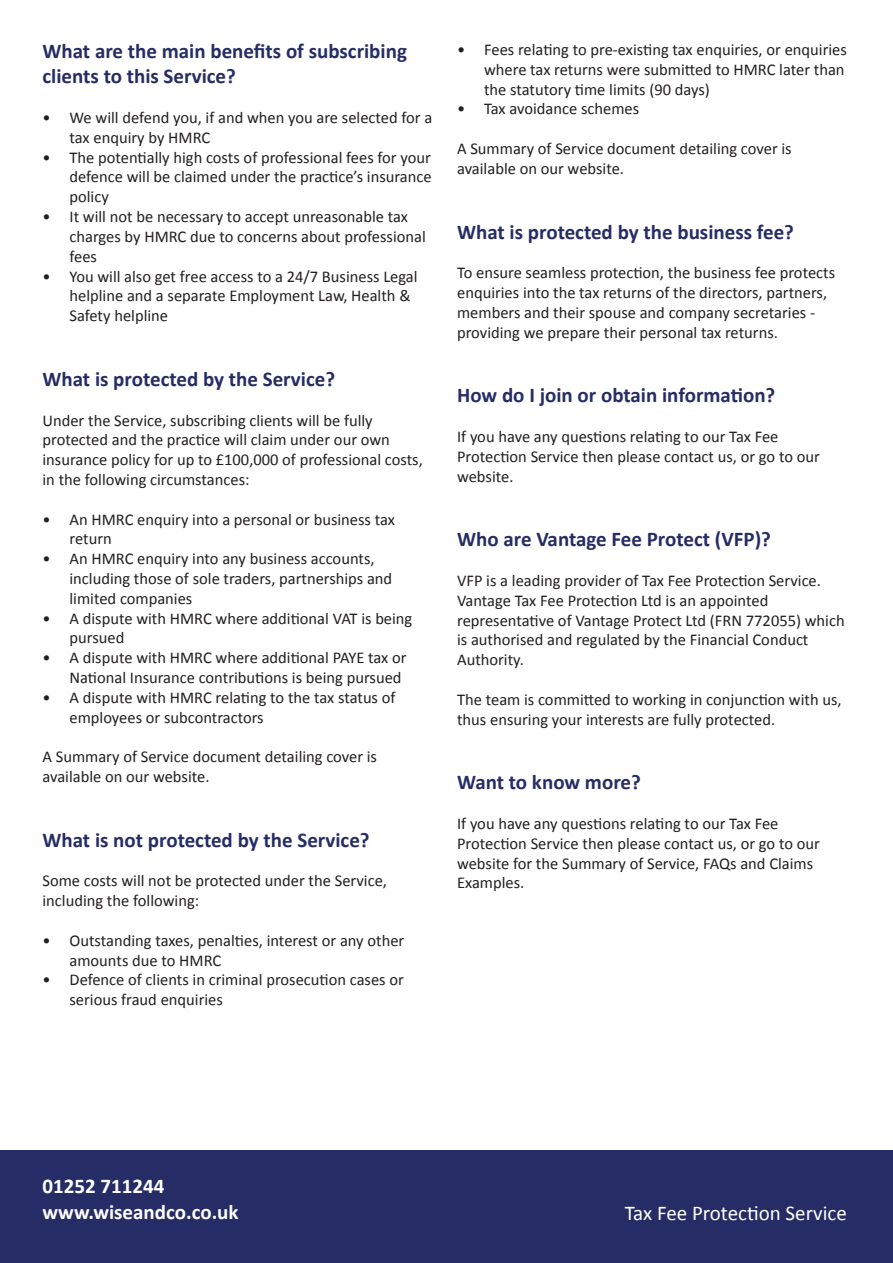
<style>
.page{position:relative;width:893px;height:1263px;background:#fff}
.page>*{position:absolute;margin:0;border:0;box-sizing:border-box;transform-origin:0 0}
.t1{font:700 21px/25.2px "Calibri";color:#262c65}
.t2{font:700 21px "Calibri";color:#fff}
.t3{font:21px "Calibri";color:#fff}
.t4{font:16.5px/19.8px "Calibri";color:#231f20}
</style>
<div class="page">
<div style="left:0;top:1150px;width:893px;height:113px;background:#262c65"></div>
<p class="t1" style="left:43px;top:38px;width:366px">What are the main benefits of subscribing clients to this Service?</p>
<p class="t4" style="left:70px;top:107px;width:364px;text-indent:-27px">• We will defend you, if and when you are selected for a tax enquiry by HMRC</p>
<p class="t4" style="left:70px;top:147px;width:364px;text-align:justify;text-indent:-27px">• The potentially high costs of professional fees for your defence will be claimed under the practice’s insurance policy</p>
<p class="t4" style="left:70px;top:206px;width:358px;text-indent:-27px">• It will not be necessary to accept unreasonable tax charges by HMRC due to concerns about professional fees</p>
<p class="t4" style="left:70px;top:266px;width:350px;text-indent:-27px">• You will also get free access to a 24/7 Business Legal helpline and a separate Employment Law, Health &amp;<br>Safety helpline</p>
<p class="t1" style="left:43px;top:366px;width:294px">What is protected by the Service?</p>
<p class="t4" style="left:43px;top:410px;width:382px">Under the Service, subscribing clients will be fully protected and the practice will claim under our own insurance policy for up to £100,000 of professional costs, in the following circumstances:</p>
<p class="t4" style="left:70px;top:509px;width:327px;text-indent:-27px">• An HMRC enquiry into a personal or business tax return</p>
<p class="t4" style="left:70px;top:548px;width:324px;text-indent:-27px">• An HMRC enquiry into any business accounts, including those of sole traders, partnerships and limited companies</p>
<p class="t4" style="left:70px;top:608px;width:344px;text-indent:-27px">• A dispute with HMRC where additional VAT is being pursued</p>
<p class="t4" style="left:70px;top:647px;width:339px;text-indent:-27px">• A dispute with HMRC where additional PAYE tax or<br>National Insurance contributions is being pursued</p>
<p class="t4" style="left:70px;top:687px;width:328px;text-indent:-27px">• A dispute with HMRC relating to the tax status of employees or subcontractors</p>
<p class="t4" style="left:43px;top:746px;width:336px">A Summary of Service document detailing cover is available on our website.</p>
<p class="t1" style="left:43px;top:826px;width:329px">What is not protected by the Service?</p>
<p class="t4" style="left:43px;top:870px;width:346px">Some costs will not be protected under the Service, including the following:</p>
<p class="t4" style="left:70px;top:930px;width:336px;text-indent:-27px">• Outstanding taxes, penalties, interest or any other amounts due to HMRC</p>
<p class="t4" style="left:70px;top:969px;width:336px;text-indent:-27px">• Defence of clients in criminal prosecution cases or serious fraud enquiries</p>
<p class="t4" style="left:484px;top:39px;width:364px;text-indent:-27px">• Fees relating to pre-existing tax enquiries, or enquiries where tax returns were submitted to HMRC later than the statutory time limits (90 days)</p>
<p class="t4" style="left:457px;top:98px;width:184px">• Tax avoidance schemes</p>
<p class="t4" style="left:457px;top:138px;width:336px">A Summary of Service document detailing cover is available on our website.</p>
<p class="t1" style="left:457px;top:218px;width:338px">What is protected by the business fee?</p>
<p class="t4" style="left:457px;top:262px;width:380px">To ensure seamless protection, the business fee protects enquiries into the tax returns of the directors, partners, members and their spouse and company secretaries - providing we prepare their personal tax returns.</p>
<p class="t1" style="left:457px;top:382px;width:320px">How do I join or obtain information?</p>
<p class="t4" style="left:457px;top:426px;width:364px">If you have any questions relating to our Tax Fee<br>Protection Service then please contact us, or go to our website.</p>
<p class="t1" style="left:457px;top:526px;width:315px">Who are Vantage Fee Protect (VFP)?</p>
<p class="t4" style="left:457px;top:570px;width:389px">VFP is a leading provider of Tax Fee Protection Service.<br>Vantage Tax Fee Protection Ltd is an appointed representative of Vantage Protect Ltd (FRN 772055) which is authorised and regulated by the Financial Conduct Authority.</p>
<p class="t4" style="left:457px;top:689px;width:386px">The team is committed to working in conjunction with us, thus ensuring your interests are fully protected.</p>
<p class="t1" style="left:457px;top:769px;width:185px">Want to know more?</p>
<p class="t4" style="left:457px;top:813px;width:364px">If you have any questions relating to our Tax Fee Protection Service then please contact us, or go to our website for the Summary of Service, FAQs and Claims Examples.</p>
<p class="t2" style="left:43px;top:1171px;width:123px">01252 711244</p>
<p class="t2" style="left:43px;top:1197px;width:198px">www.wiseandco.co.uk</p>
<p class="t3" style="left:625px;top:1199px;width:224px">Tax Fee Protection Service</p>
</div>
